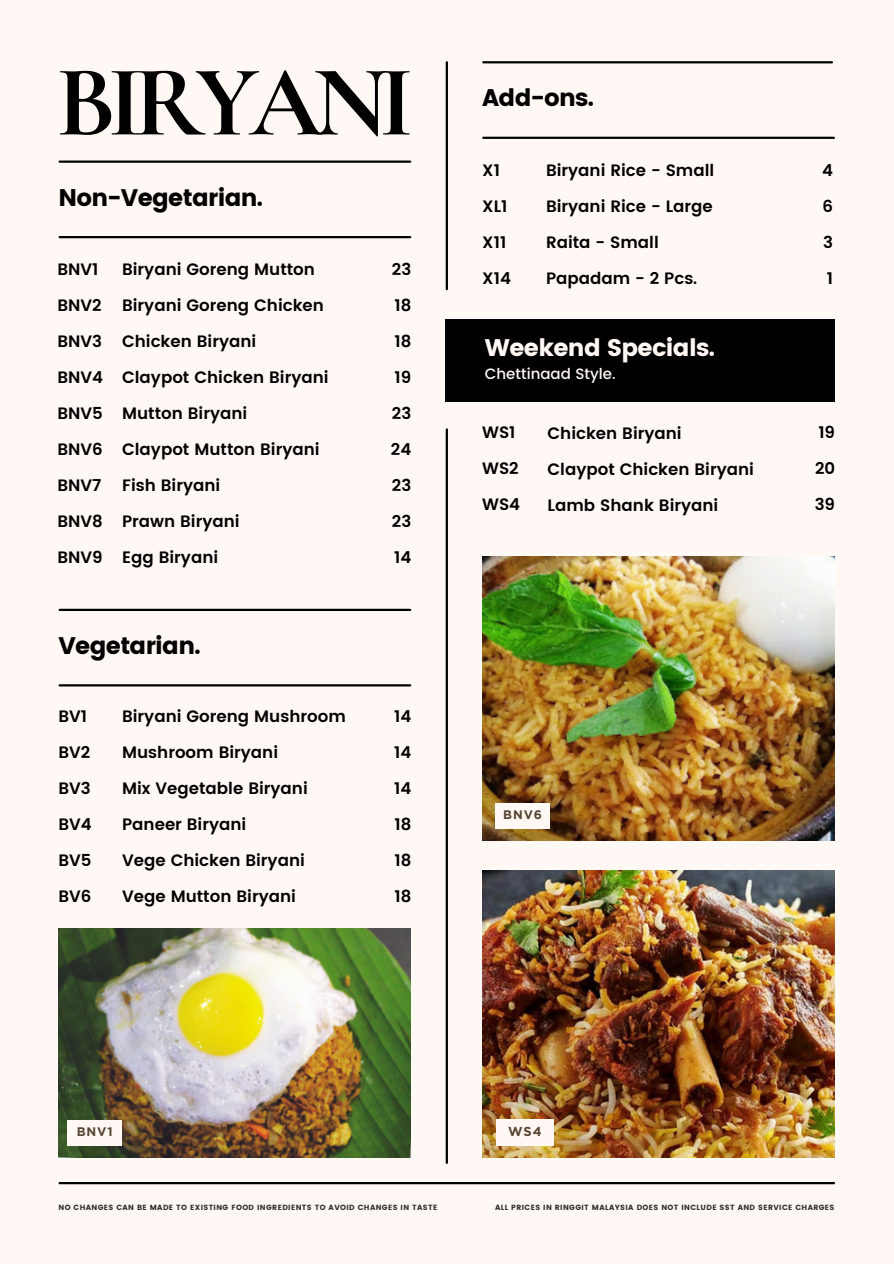
<style>
.page{position:relative;width:894px;height:1264px;background:#fff}
.page>*{position:absolute;margin:0;border:0;box-sizing:border-box;transform-origin:0 0}
.t1{font:700 101.4px "Cormorant Garamond";letter-spacing:-.085em;color:#000}
.t2{font:24px "Poppins";letter-spacing:-.03em;color:#000}
.t3{font:24px "Poppins";letter-spacing:-.03em;color:#fff8f5}
.t4{font:600 16.5px/36px "Poppins";color:#000}
.t5{font:500 15px "Poppins";color:#fff8f5}
.t6{font:700 12.9px "Gotham";color:#574432}
.t7{font:700 12.45px "Gotham";color:#574432}
.t8{font:700 12.3px "Gotham";color:#574432}
.t9{font:7.5px "Poppins";letter-spacing:.05em;color:#2e2d2d}
</style>
<div class="page">
<div style="left:0;top:0;width:893px;height:1263px;background:#fff8f5"></div>
<hr style="left:60px;top:160px;width:350px;height:3px;background:#000">
<hr style="left:483px;top:61px;width:348px;height:2px;background:#000">
<hr style="left:60px;top:1181px;width:773px;height:3px;background:#000">
<hr style="left:60px;top:236px;width:350px;height:2px;background:#000">
<hr style="left:483px;top:137px;width:350px;height:2px;background:#000">
<hr style="left:445px;top:62px;width:3px;height:227px;background:#000">
<hr style="left:445px;top:429px;width:3px;height:733px;background:#000">
<div style="left:445px;top:319px;width:389px;height:82px;background:#000"></div>
<hr style="left:60px;top:608px;width:350px;height:3px;background:#000">
<hr style="left:60px;top:684px;width:350px;height:2px;background:#000">
<img style="left:58px;top:928px;width:353px;height:228px">
<div style="left:67px;top:1119px;width:55px;height:26px;background:#fff8f5"></div>
<img style="left:482px;top:557px;width:352px;height:283px">
<div style="left:495px;top:803px;width:54px;height:25px;background:#fff8f5"></div>
<img style="left:482px;top:870px;width:352px;height:287px">
<div style="left:496px;top:1119px;width:57px;height:26px;background:#fff8f5"></div>
<p class="t1" style="left:56px;top:41px;width:359px">BIRYANI</p>
<h3 class="t2" style="left:58px;top:183px;width:206px">Non-Vegetarian.</h3>
<p class="t4" style="left:58px;top:251px;width:47px">BNV1<br>BNV2<br>BNV3<br>BNV4<br>BNV5<br>BNV6<br>BNV7<br>BNV8<br>BNV9</p>
<h4 class="t4" style="left:122px;top:251px;width:208px">Biryani Goreng Mutton<br>Biryani Goreng Chicken<br>Chicken Biryani<br>Claypot Chicken Biryani<br>Mutton Biryani<br>Claypot Mutton Biryani<br>Fish Biryani<br>Prawn Biryani<br>Egg Biryani</h4>
<h5 class="t2" style="left:58px;top:631px;width:144px">Vegetarian.</h5>
<h3 class="t4" style="left:391px;top:251px;width:22px;text-align:justify">23<br>18<br>18<br>19<br>23<br>24<br>23<br>23<br>14</h3>
<h4 class="t4" style="left:58px;top:698px;width:35px">BV1<br>BV2<br>BV3<br>BV4<br>BV5<br>BV6</h4>
<h2 class="t4" style="left:122px;top:698px;width:225px">Biryani Goreng Mushroom<br>Mushroom Biryani<br>Mix Vegetable Biryani<br>Paneer Biryani<br>Vege Chicken Biryani<br>Vege Mutton Biryani</h2>
<h3 class="t4" style="left:394px;top:698px;width:19px;text-align:justify">14<br>14<br>14<br>18<br>18<br>18</h3>
<h2 class="t2" style="left:482px;top:84px;width:113px">Add-ons.</h2>
<p class="t4" style="left:482px;top:152px;width:30px">X1<br>XL1<br>X11<br>X14</p>
<h4 class="t4" style="left:546px;top:152px;width:170px">Biryani Rice - Small<br>Biryani Rice - Large<br>Raita - Small<br>Papadam - 2 Pcs.</h4>
<h3 class="t3" style="left:485px;top:334px;width:231px">Weekend Specials.</h3>
<p class="t5" style="left:485px;top:365px;width:132px">Chettinaad Style.</p>
<p class="t4" style="left:821px;top:152px;width:12px;text-align:justify">4<br>6<br>3<br>1</p>
<h3 class="t4" style="left:482px;top:415px;width:40px">WS1<br>WS2<br>WS4</h3>
<h4 class="t4" style="left:547px;top:415px;width:208px">Chicken Biryani<br>Claypot Chicken Biryani<br>Lamb Shank Biryani</h4>
<h2 class="t4" style="left:814px;top:415px;width:22px;text-align:justify">19<br>20<br>39</h2>
<h5 class="t8" style="left:503px;top:807px;width:40px">BNV6</h5>
<h3 class="t7" style="left:77px;top:1123px;width:37px">BNV1</h3>
<h5 class="t9" style="left:58px;top:1203px;width:380px">NO CHANGES CAN BE MADE TO EXISTING FOOD INGREDIENTS TO AVOID CHANGES IN TASTE</h5>
<p class="t6" style="left:508px;top:1123px;width:35px">WS4</p>
<h3 class="t9" style="left:495px;top:1203px;width:341px">ALL PRICES IN RINGGIT MALAYSIA DOES NOT INCLUDE SST AND SERVICE CHARGES</h3>
</div>
